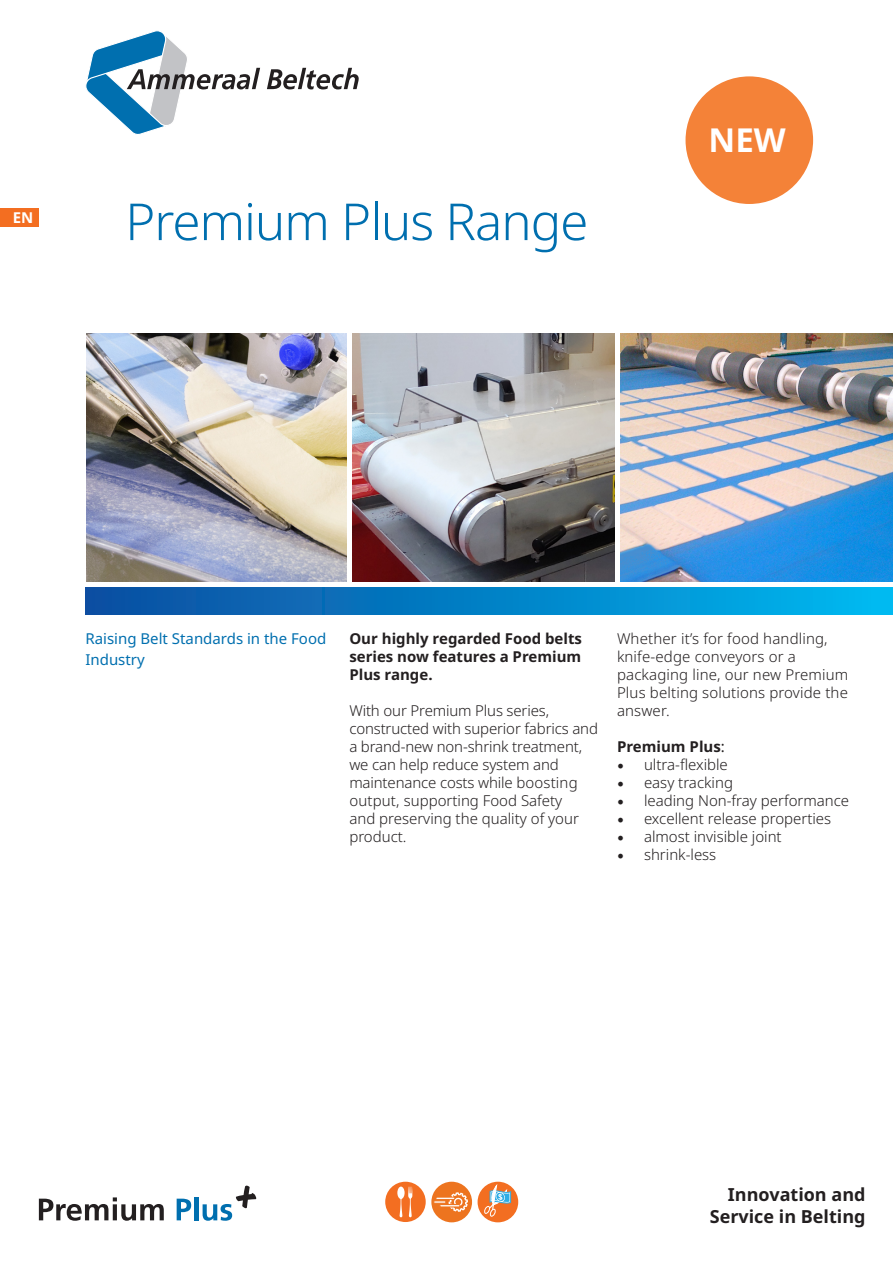
<style>
.page{position:relative;width:893px;height:1263px;background:#fff}
.page>*{position:absolute;margin:0;border:0;box-sizing:border-box;transform-origin:0 0}
.t1{font:300 51px "Noto Sans";letter-spacing:-.02em;color:#006faf}
.Bullet_Point{font:700 33px "Noto Sans";color:#fff}
.t2{font:700 18px "Noto Sans";color:#231f20}
.t3{font:300 15px/18px "Noto Sans";color:#231f20}
.t4{font:700 15px/18px "Noto Sans";color:#231f20;text-align:justify}
.t5{font:15px/21px "Noto Sans";color:#006faf}
.t6{font:700 15px "Noto Sans";color:#fff}
.s1{font-weight:400}
.s2{font-family:"Minion Pro";font-weight:400;font-size:18px}
</style>
<div class="page">
<img style="left:87px;top:333px;width:259px;height:248px">
<img style="left:353px;top:333px;width:261px;height:248px">
<img style="left:620px;top:333px;width:273px;height:248px">
<svg style="left:85px;top:30px;width:175px;height:105px"></svg>
<svg style="left:267px;top:68px;width:92px;height:21px"></svg>
<div style="left:0;top:208px;width:38px;height:18px;background:#f36e21"></div>
<div style="left:685px;top:76px;width:128px;height:128px;background:#f48238;border-radius:50%"></div>
<svg style="left:39px;top:1197px;width:125px;height:24px"></svg>
<svg style="left:177px;top:1198px;width:14px;height:22px"></svg>
<hr style="left:194px;top:1197px;width:4px;height:23px;background:#006faf">
<svg style="left:203px;top:1185px;width:54px;height:36px"></svg>
<div style="left:85px;top:587px;width:808px;height:27px;background:linear-gradient(to right,#0c4c9f,#00b9f0)"></div>
<div style="left:385px;top:1182px;width:41px;height:40px;background:#f36e21;border-radius:50%"></div>
<svg style="left:397px;top:1186px;width:15px;height:31px"></svg>
<div style="left:431px;top:1182px;width:41px;height:40px;background:#ed741f;border-radius:50%"></div>
<svg style="left:433px;top:1191px;width:36px;height:21px"></svg>
<div style="left:478px;top:1182px;width:40px;height:40px;background:#f36e21;border-radius:50%"></div>
<svg style="left:483px;top:1186px;width:28px;height:30px"></svg>
<p class="t6" style="left:13px;top:207px;width:22px">EN</p>
<p class="t1" style="left:125px;top:186px;width:465px">Premium Plus Range</p>
<p class="Bullet_Point" style="left:709px;top:117px;width:79px">NEW</p>
<p class="t5" style="left:85px;top:629px;width:242px">Raising Belt Standards in the Food<br>Industry</p>
<p class="t4" style="left:349px;top:630px;width:234px">Our highly regarded Food belts series now features a Premium Plus range.</p>
<p class="t3" style="left:349px;top:702px;width:250px">With our Premium Plus series, constructed with superior fabrics and a brand-new non-shrink treatment, we can help reduce system and maintenance costs while boosting output, supporting Food Safety<br>and preserving the quality of your product.</p>
<p class="t3" style="left:617px;top:630px;width:233px">Whether it’s for food handling, knife-edge conveyors or a packaging line, our new Premium<br>Plus belting solutions provide the answer.</p>
<p class="t4" style="left:617px;top:738px;width:109px">Premium Plus<span class="s1">:</span></p>
<p class="t3" style="left:617px;top:756px;width:112px"><span class="s2">•</span> ultra-flexible</p>
<p class="t3" style="left:617px;top:774px;width:117px"><span class="s2">•</span> easy tracking</p>
<p class="t3" style="left:617px;top:792px;width:234px"><span class="s2">•</span> leading Non-fray performance</p>
<p class="t3" style="left:617px;top:810px;width:216px"><span class="s2">•</span> excellent release properties</p>
<p class="t3" style="left:617px;top:828px;width:166px"><span class="s2">•</span> almost invisible joint</p>
<p class="t3" style="left:617px;top:846px;width:101px"><span class="s2">•</span> shrink-less</p>
<p class="t2" style="left:728px;top:1182px;width:139px">Innovation and</p>
<p class="t2" style="left:710px;top:1203px;width:157px">Service in Belting</p>
</div>
